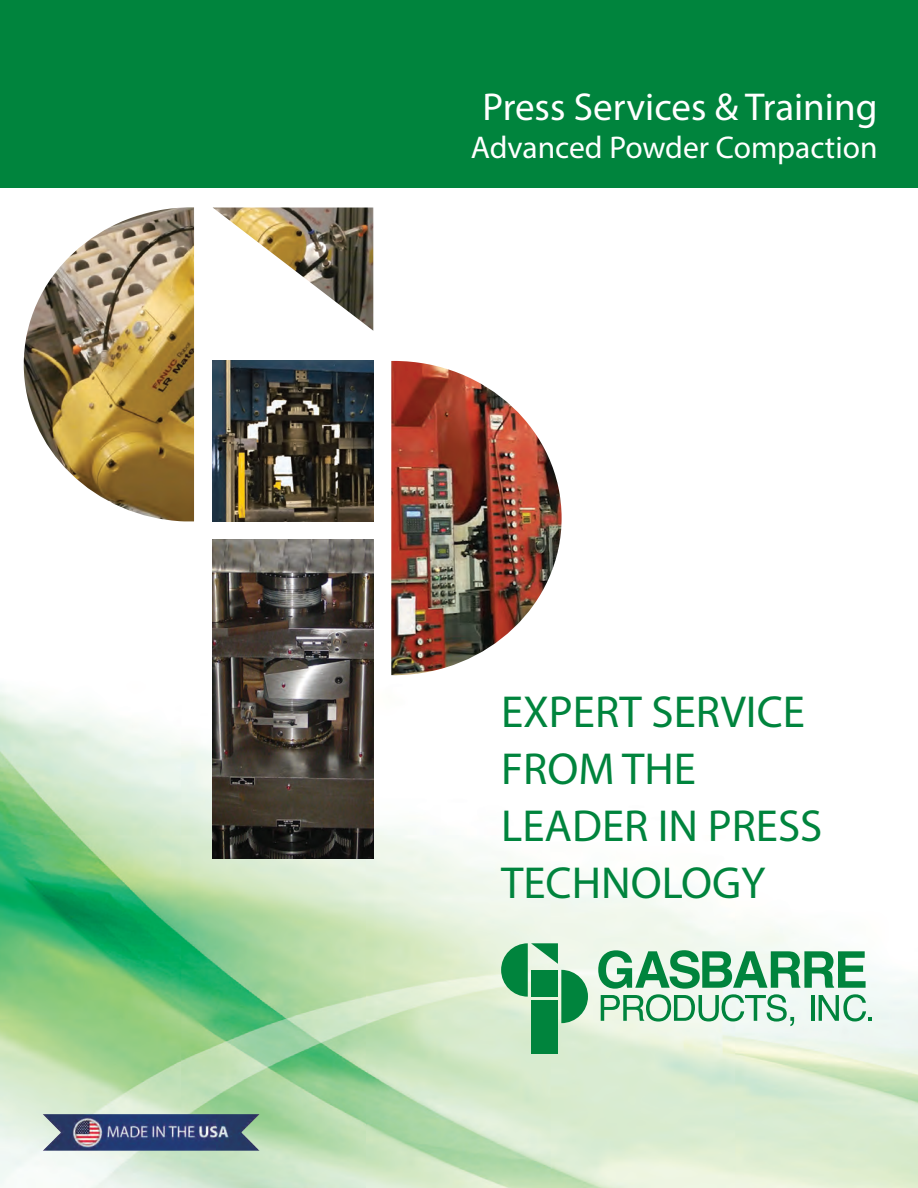
<style>
.page{position:relative;width:918px;height:1188px;background:#fff}
.page>*{position:absolute;margin:0;border:0;box-sizing:border-box;transform-origin:0 0}
.t1{font:45px/57px "Myriad Pro";color:#00843d}
.t2{font:39px "Myriad Pro";color:#fff}
.t3{font:31.5px "Myriad Pro";color:#fff}
</style>
<div class="page">
<img style="left:1px;top:651px;width:917px;height:537px">
<img style="left:43px;top:1114px;width:217px;height:37px">
<hr style="left:0;top:258px;width:1px;height:125px;background:#00843d">
<img style="left:0;top:686px;width:1px;height:500px">
<div style="left:0;top:0;width:918px;height:187px;background:#00843d"></div>
<div style="left:531px;top:1000px;width:27px;height:53px;background:#00843d"></div>
<svg style="left:501px;top:943px;width:87px;height:80px"></svg>
<svg style="left:598px;top:950px;width:274px;height:76px"></svg>
<img style="left:213px;top:361px;width:160px;height:161px">
<img style="left:213px;top:208px;width:160px;height:123px">
<img style="left:213px;top:539px;width:160px;height:320px">
<img style="left:24px;top:207px;width:170px;height:314px">
<img style="left:391px;top:361px;width:171px;height:314px">
<p class="t2" style="left:483px;top:83px;width:396px">Press Services &amp; Training</p>
<p class="t3" style="left:471px;top:128px;width:408px">Advanced Powder Compaction</p>
<p class="t1" style="left:501px;top:683px;width:323px">EXPERT SERVICE<br>FROM THE<br>LEADER IN PRESS<br>TECHNOLOGY</p>
</div>
